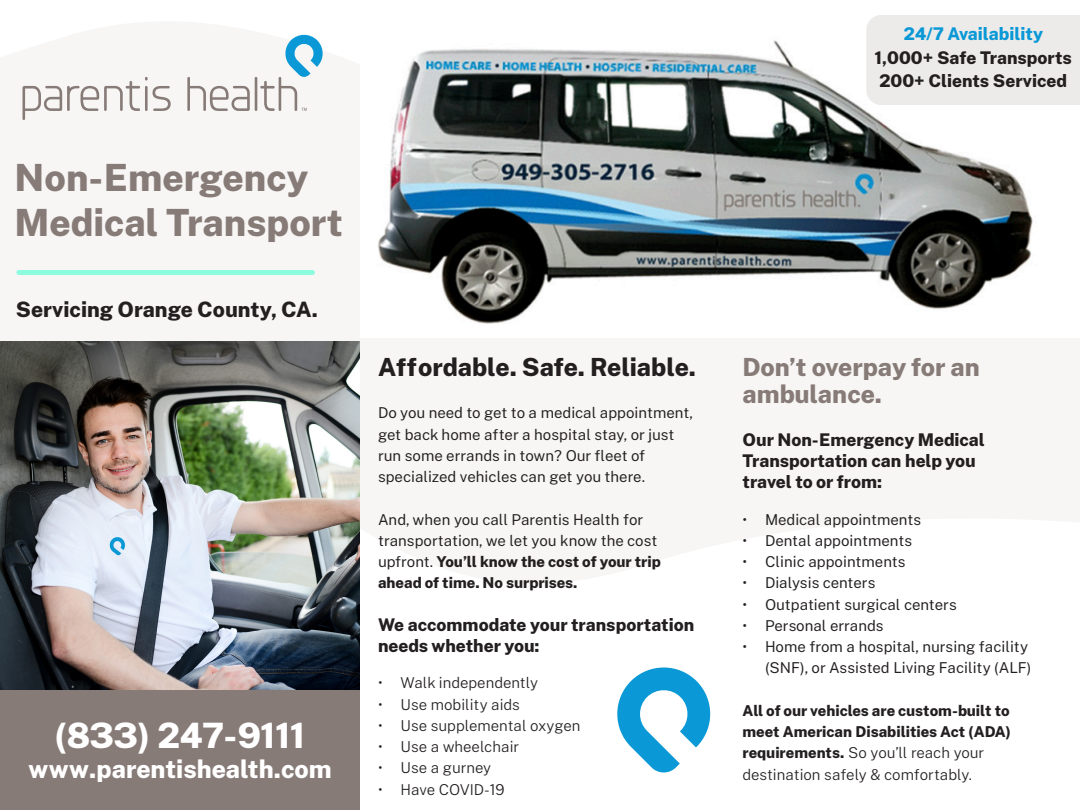
<style>
.page{position:relative;width:1080px;height:810px;background:#fff}
.page>*{position:absolute;margin:0;border:0;box-sizing:border-box;transform-origin:0 0}
.t1{font:800 37.5px "Public Sans";color:#877b77}
.t2{font:800 35px "Public Sans";color:#fff}
.copy{font:800 25px/27.5px "Public Sans";color:#877b77}
.t3{font:800 25px "Public Sans";color:#231f20}
.t4{font:800 25px "Public Sans";color:#fff}
.t5{font:800 21.25px "Public Sans";color:#231f20}
.copy-2{font:800 17.5px/21.2px "Public Sans";color:#231f20}
.t6{font:800 17.5px "Public Sans";color:#0a99d6}
.t7{font:15px/21.2px "Public Sans";color:#231f20}
.copy-3{font:800 15px/21.2px "Public Sans";color:#231f20}
.t8{font:300 15px "Public Sans";color:#231f20}
.s1{font-weight:400}
.s2{font-weight:300}
</style>
<div class="page">
<svg style="left:23px;top:77px;width:148px;height:43px"></svg>
<svg style="left:187px;top:34px;width:136px;height:77px"></svg>
<img style="left:0;top:341px;width:360px;height:349px">
<img style="left:377px;top:40px;width:656px;height:284px">
<svg style="left:617px;top:667px;width:94px;height:106px"></svg>
<div style="left:19px;top:270px;width:294px;height:5px;background:#8cfbde"></div>
<div style="left:0;top:690px;width:360px;height:120px;background:#877b77"></div>
<div style="left:866px;top:15px;width:214px;height:90px;background:#edebea"></div>
<p class="t1" style="left:15px;top:153px;width:295px">Non-Emergency</p>
<p class="t1" style="left:15px;top:198px;width:330px">Medical Transport</p>
<p class="t5" style="left:16px;top:296px;width:304px">Servicing Orange County, CA.</p>
<p class="t2" style="left:55px;top:713px;width:252px">(833) 247-9111</p>
<p class="t4" style="left:28px;top:753px;width:305px">www.parentishealth.com</p>
<p class="t3" style="left:378px;top:351px;width:320px">Affordable. Safe. Reliable.</p>
<p class="t7" style="left:378px;top:402px;width:316px">Do you need to get to a medical appointment, get back home after a hospital stay, or just run some errands in town? Our fleet of</p>
<p class="t7" style="left:378px;top:466px;width:269px">specialized vehicles can get you there.</p>
<p class="t7" style="left:378px;top:508px;width:267px">And, when you call Parentis Health for</p>
<p class="t7" style="left:378px;top:529px;width:281px">transportation, we let you know the cost</p>
<p class="copy-3" style="left:378px;top:551px;width:284px"><span class="s1">upfront.</span> You’ll know the cost of your trip ahead of time. No surprises.</p>
<p class="copy-2" style="left:378px;top:614px;width:318px">We accommodate your transportation needs whether you:</p>
<p class="t8" style="left:378px;top:673px;width:161px">• Walk independently</p>
<p class="t8" style="left:378px;top:695px;width:144px">• Use mobility aids</p>
<p class="t8" style="left:378px;top:716px;width:204px">• Use supplemental oxygen</p>
<p class="t8" style="left:378px;top:737px;width:143px">• Use a wheelchair</p>
<p class="t8" style="left:378px;top:758px;width:115px">• Use a gurney</p>
<p class="t8" style="left:378px;top:780px;width:128px">• Have COVID-19</p>
<p class="t6" style="left:904px;top:23px;width:141px">24/7 Availability</p>
<p class="copy-2" style="left:875px;top:46px;width:199px">1,000+ Safe Transports</p>
<p class="copy-2" style="left:879px;top:70px;width:189px">200+ Clients Serviced</p>
<p class="copy" style="left:742px;top:353px;width:239px">Don’t overpay for an ambulance.</p>
<p class="copy-2" style="left:742px;top:429px;width:244px">Our Non-Emergency Medical<br>Transportation can help you</p>
<p class="copy-2" style="left:742px;top:471px;width:141px">travel to or from:</p>
<p class="t7" style="left:742px;top:508px;width:180px">• Medical appointments</p>
<p class="t7" style="left:742px;top:529px;width:171px">• Dental appointments</p>
<p class="t7" style="left:742px;top:551px;width:165px">• Clinic appointments</p>
<p class="t7" style="left:742px;top:572px;width:135px">• Dialysis centers</p>
<p class="t7" style="left:742px;top:593px;width:216px">• Outpatient surgical centers</p>
<p class="t7" style="left:742px;top:614px;width:143px">• Personal errands</p>
<p class="t7" style="left:742px;top:636px;width:291px;text-align:right">• Home from a hospital, nursing facility (SNF), or Assisted Living Facility (ALF)</p>
<p class="copy-3" style="left:742px;top:699px;width:270px">All of our vehicles are custom-built to meet American Disabilities Act (ADA) requirements. <span class="s2">So you’ll reach your destination safely &amp; comfortably.</span></p>
</div>
